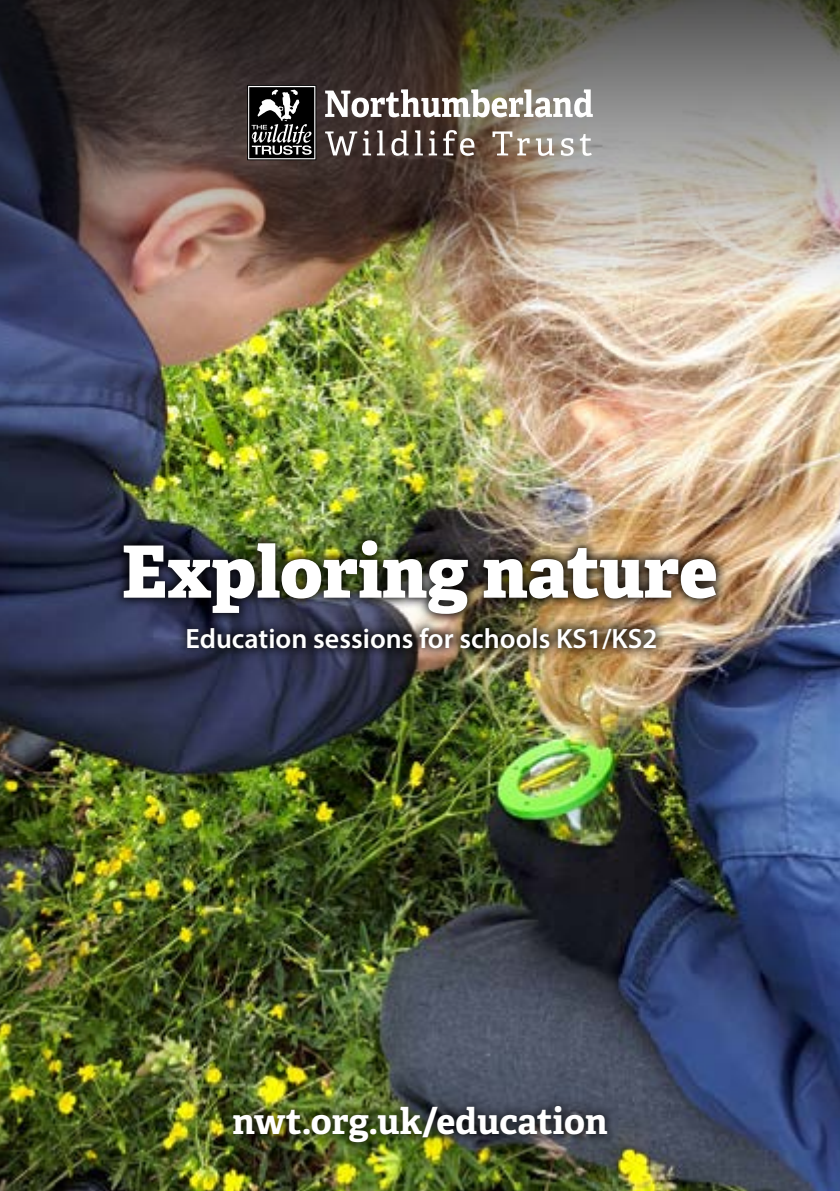
<style>
.page{position:relative;width:840px;height:1191px;background:#fff}
.page>*{position:absolute;margin:0;border:0;box-sizing:border-box;transform-origin:0 0}
.t1{font:800 72px "Adelle";color:#fff}
.t2{font:700 36px "Adelle";letter-spacing:-.005em;color:#fff}
.t3{font:600 28px "Myriad Pro";color:#fff}
</style>
<div class="page">
<img style="left:0;top:298px;width:839px;height:893px">
<img style="left:0;top:0;width:839px;height:298px">
<div style="left:107px;top:525px;width:624px;height:138px;background:#000;opacity:.75"></div>
<div style="left:113px;top:532px;width:612px;height:126px;background:#000;opacity:.75"></div>
<svg style="left:325px;top:89px;width:267px;height:28px"></svg>
<svg style="left:325px;top:130px;width:60px;height:25px"></svg>
<svg style="left:391px;top:130px;width:17px;height:26px"></svg>
<svg style="left:414px;top:130px;width:8px;height:25px"></svg>
<svg style="left:428px;top:130px;width:9px;height:25px"></svg>
<svg style="left:443px;top:130px;width:31px;height:26px"></svg>
<svg style="left:492px;top:131px;width:37px;height:24px"></svg>
<svg style="left:535px;top:138px;width:19px;height:18px"></svg>
<svg style="left:560px;top:138px;width:13px;height:18px"></svg>
<svg style="left:579px;top:134px;width:12px;height:22px"></svg>
<svg style="left:247px;top:85px;width:69px;height:75px;background:#484848"></svg>
<div style="left:220px;top:1092px;width:398px;height:64px;background:#000;opacity:.75"></div>
<div style="left:224px;top:1097px;width:392px;height:54px;background:#000;opacity:.25"></div>
<h1 class="t1" style="left:122px;top:518px;width:597px">Exploring nature</h1>
<p class="t3" style="left:185px;top:620px;width:473px">Education sessions for schools KS1/KS2</p>
<p class="t2" style="left:232px;top:1095px;width:376px">nwt.org.uk/education</p>
</div>
